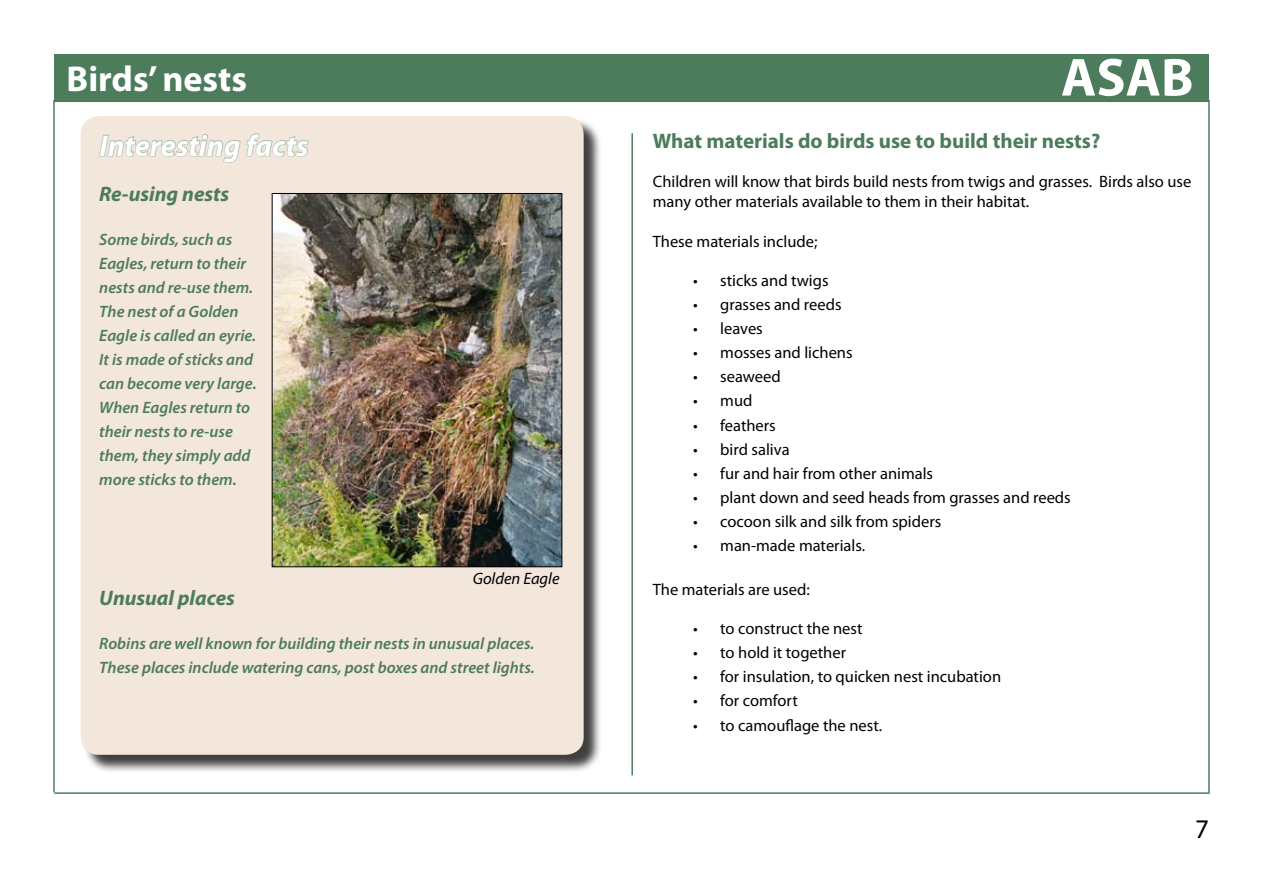
<style>
.page{position:relative;width:1263px;height:893px;background:#fff}
.page>*{position:absolute;margin:0;border:0;box-sizing:border-box;transform-origin:0 0}
.t1{font:700 54px "Myriad Pro";color:#fff}
.t2{font:700 36px "Myriad Pro";color:#fff}
.t3{font:italic 700 30px "Myriad Pro";color:#fff}
.t4{font:27px "Myriad Pro";color:#000}
.t5{font:700 21px "Myriad Pro";color:#4c7c5b}
.t6{font:italic 700 21px "Myriad Pro";color:#4c7c5b}
.t7{font:16.5px/19.8px "Myriad Pro";color:#000}
.t8{font:italic 600 16.5px/24px "Myriad Pro";color:#4c7c5b}
.t9{font:italic 16.5px "Myriad Pro";color:#000}
</style>
<div class="page">
<div style="left:55px;top:55px;width:1153px;height:46px;background:#4c7c5b"></div>
<div style="left:54px;top:54px;width:1155px;height:48px;border:2px solid #4c7c5b"></div>
<hr style="left:55px;top:792px;width:1153px;height:2px;background:#4c7c5b">
<hr style="left:53px;top:100px;width:2px;height:692px;background:#4c7c5b">
<hr style="left:1208px;top:100px;width:2px;height:694px;background:#4c7c5b">
<hr style="left:631px;top:133px;width:2px;height:642px;background:#4c7c5b">
<div style="left:83px;top:118px;width:525px;height:661px;background:#000;opacity:.75"></div>
<div style="left:81px;top:116px;width:503px;height:639px;background:#f3e6db;border-radius:18px"></div>
<svg style="left:99px;top:133px;width:210px;height:30px"></svg>
<img style="left:274px;top:195px;width:286px;height:370px">
<div style="left:272px;top:193px;width:290px;height:374px;border:1px solid #000"></div>
<h2 class="t2" style="left:67px;top:55px;width:182px">Birds’ nests</h2>
<h1 class="t1" style="left:1061px;top:42px;width:134px">ASAB</h1>
<p class="t5" style="left:653px;top:127px;width:449px">What materials do birds use to build their nests?</p>
<p class="t7" style="left:653px;top:171px;width:540px">Children will know that birds build nests from twigs and grasses. Birds also use many other materials available to them in their habitat.</p>
<p class="t7" style="left:653px;top:231px;width:166px">These materials include;</p>
<p class="t7" style="left:693px;top:270px;width:137px">• sticks and twigs</p>
<p class="t7" style="left:693px;top:295px;width:150px">• grasses and reeds</p>
<p class="t7" style="left:693px;top:319px;width:71px">• leaves</p>
<p class="t7" style="left:693px;top:343px;width:161px">• mosses and lichens</p>
<p class="t7" style="left:693px;top:367px;width:89px">• seaweed</p>
<p class="t7" style="left:693px;top:391px;width:61px">• mud</p>
<p class="t7" style="left:693px;top:415px;width:84px">• feathers</p>
<p class="t7" style="left:693px;top:439px;width:98px">• bird saliva</p>
<p class="t7" style="left:693px;top:463px;width:241px">• fur and hair from other animals</p>
<p class="t7" style="left:693px;top:487px;width:379px">• plant down and seed heads from grasses and reeds</p>
<p class="t7" style="left:693px;top:511px;width:250px">• cocoon silk and silk from spiders</p>
<p class="t7" style="left:693px;top:535px;width:173px">• man-made materials.</p>
<p class="t7" style="left:653px;top:579px;width:159px">The materials are used:</p>
<p class="t7" style="left:693px;top:619px;width:171px">• to construct the nest</p>
<p class="t7" style="left:693px;top:643px;width:154px">• to hold it together</p>
<p class="t7" style="left:693px;top:667px;width:309px">• for insulation, to quicken nest incubation</p>
<p class="t7" style="left:693px;top:691px;width:106px">• for comfort</p>
<p class="t7" style="left:693px;top:715px;width:190px">• to camouflage the nest.</p>
<h3 class="t3" style="left:99px;top:126px;width:211px">Interesting facts</h3>
<p class="t6" style="left:99px;top:180px;width:132px">Re-using nests</p>
<p class="t8" style="left:99px;top:227px;width:159px">Some birds, such as<br>Eagles, return to their nests and re-use them.<br>The nest of a Golden<br>Eagle is called an eyrie.<br>It is made of sticks and can become very large.<br>When Eagles return to their nests to re-use them, they simply add more sticks to them.</p>
<p class="t9" style="left:473px;top:568px;width:88px">Golden Eagle</p>
<p class="t6" style="left:99px;top:584px;width:137px">Unusual places</p>
<p class="t8" style="left:99px;top:631px;width:437px">Robins are well known for building their nests in unusual places.<br>These places include watering cans, post boxes and street lights.</p>
<h3 class="t4" style="left:1195px;top:812px;width:15px">7</h3>
</div>
